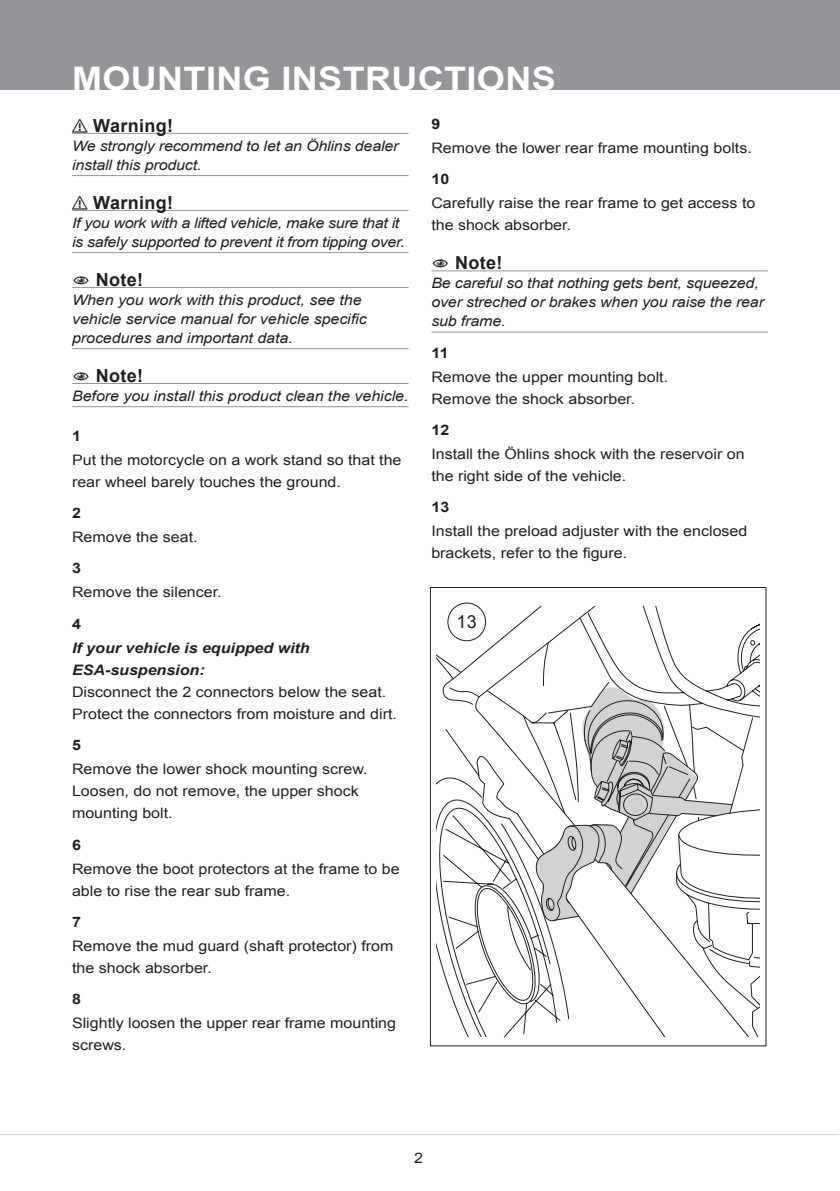
<style>
.page{position:relative;width:840px;height:1191px;background:#fff}
.page>*{position:absolute;margin:0;border:0;box-sizing:border-box;transform-origin:0 0}
._3_Header_Page_heade{font:700 32.4px "Arial";letter-spacing:.01em;color:#fff;scale:1.11 1}
.t1{font:700 18px "Arial";color:#231f20}
._10_Figure_no{font:18px "Arial";color:#231f20}
._6_Body_type{font:14.4px/22px "Arial";color:#231f20;scale:1.11 1}
._9_Body_Type_Italic{font:italic 14.4px/19px "Arial";letter-spacing:-.01em;color:#231f20;scale:1.11 1}
._6_Body_type-2{font:italic 700 14.4px/22px "Arial";color:#231f20;scale:1.11 1}
._7_Body_type_StepNo{font:700 14.4px "Arial";letter-spacing:.02em;color:#231f20;scale:1.11 1}
</style>
<div class="page">
<div style="left:0;top:0;width:839px;height:90px;background:#939598"></div>
<hr style="left:0;top:1134px;width:838px;height:1px;background:#d1d2d4">
<hr style="left:72px;top:133px;width:336px;height:1px;background:#939598">
<hr style="left:72px;top:175px;width:336px;height:1px;background:#939598">
<hr style="left:72px;top:210px;width:336px;height:1px;background:#939598">
<hr style="left:72px;top:252px;width:336px;height:1px;background:#939598">
<hr style="left:72px;top:287px;width:336px;height:1px;background:#939598">
<hr style="left:72px;top:348px;width:336px;height:1px;background:#939598">
<hr style="left:72px;top:383px;width:336px;height:1px;background:#939598">
<hr style="left:72px;top:406px;width:336px;height:1px;background:#939598">
<hr style="left:431px;top:270px;width:336px;height:1px;background:#939598">
<hr style="left:431px;top:332px;width:336px;height:1px;background:#939598">
<svg style="left:436px;top:604px;width:323px;height:432px"></svg>
<div style="left:429px;top:587px;width:337px;height:459px;border:1px solid #231f20"></div>
<div style="left:447px;top:603px;width:38px;height:38px;background:#fff;border-radius:50%"></div>
<div style="left:447px;top:602px;width:39px;height:39px;border:1px solid #231f20;border-radius:50%"></div>
<p class="_3_Header_Page_heade" style="left:72px;top:57px;width:437px">MOUNTING INSTRUCTIONS</p>
<p class="t1" style="left:72px;top:113px;width:26px">⚠⚠WARNING!</p>
<p class="_9_Body_Type_Italic" style="left:72px;top:136px;width:295px">We strongly recommend to let an Öhlins dealer install this product.</p>
<p class="t1" style="left:72px;top:190px;width:26px">⚠⚠WARNING!</p>
<p class="_9_Body_Type_Italic" style="left:72px;top:213px;width:301px">If you work with a lifted vehicle, make sure that it is safely supported to prevent it from tipping over.</p>
<p class="t1" style="left:109px;top:267px;width:36px">NOT E!</p>
<p class="_9_Body_Type_Italic" style="left:72px;top:290px;width:267px">When you work with this product, see the vehicle service manual for vehicle specific procedures and important data.</p>
<p class="t1" style="left:109px;top:363px;width:36px">NOT E!</p>
<p class="_9_Body_Type_Italic" style="left:72px;top:386px;width:304px">Before you install this product clean the vehicle.</p>
<p class="_7_Body_type_StepNo" style="left:431px;top:114px;width:10px">9</p>
<p class="_6_Body_type" style="left:431px;top:137px;width:290px">Remove the lower rear frame mounting bolts.</p>
<p class="_7_Body_type_StepNo" style="left:431px;top:169px;width:18px">10</p>
<p class="_6_Body_type" style="left:431px;top:192px;width:293px">Carefully raise the rear frame to get access to the shock absorber.</p>
<p class="t1" style="left:468px;top:251px;width:36px">NOT E!</p>
<p class="_9_Body_Type_Italic" style="left:431px;top:274px;width:301px">Be careful so that nothing gets bent, squeezed, over streched or brakes when you raise the rear sub frame.</p>
<p class="_7_Body_type_StepNo" style="left:431px;top:343px;width:17px">11</p>
<p class="_6_Body_type" style="left:431px;top:365px;width:215px">Remove the upper mounting bolt.</p>
<p class="_6_Body_type" style="left:431px;top:387px;width:185px">Remove the shock absorber.</p>
<p class="_7_Body_type_StepNo" style="left:431px;top:420px;width:18px">12</p>
<p class="_6_Body_type" style="left:431px;top:443px;width:283px">Install the Öhlins shock with the reservoir on the right side of the vehicle.</p>
<p class="_7_Body_type_StepNo" style="left:431px;top:497px;width:18px">13</p>
<p class="_6_Body_type" style="left:431px;top:520px;width:286px">Install the preload adjuster with the enclosed brackets, refer to the figure.</p>
<p class="_7_Body_type_StepNo" style="left:72px;top:426px;width:10px">1</p>
<p class="_6_Body_type" style="left:72px;top:449px;width:298px">Put the motorcycle on a work stand so that the rear wheel barely touches the ground.</p>
<p class="_7_Body_type_StepNo" style="left:72px;top:503px;width:10px">2</p>
<p class="_6_Body_type" style="left:72px;top:526px;width:114px">Remove the seat.</p>
<p class="_7_Body_type_StepNo" style="left:72px;top:559px;width:10px">3</p>
<p class="_6_Body_type" style="left:72px;top:581px;width:136px">Remove the silencer.</p>
<p class="_7_Body_type_StepNo" style="left:72px;top:614px;width:10px">4</p>
<p class="_6_Body_type-2" style="left:72px;top:637px;width:215px">If your vehicle is equipped with<br>ESA-suspension:</p>
<p class="_6_Body_type" style="left:72px;top:681px;width:294px">Disconnect the 2 connectors below the seat.<br>Protect the connectors from moisture and dirt.</p>
<p class="_7_Body_type_StepNo" style="left:72px;top:735px;width:10px">5</p>
<p class="_6_Body_type" style="left:72px;top:758px;width:267px">Remove the lower shock mounting screw.</p>
<p class="_6_Body_type" style="left:72px;top:780px;width:260px">Loosen, do not remove, the upper shock mounting bolt.</p>
<p class="_7_Body_type_StepNo" style="left:72px;top:835px;width:10px">6</p>
<p class="_6_Body_type" style="left:72px;top:857px;width:296px">Remove the boot protectors at the frame to be able to rise the rear sub frame.</p>
<p class="_7_Body_type_StepNo" style="left:72px;top:912px;width:10px">7</p>
<p class="_6_Body_type" style="left:72px;top:935px;width:291px">Remove the mud guard (shaft protector) from the shock absorber.</p>
<p class="_7_Body_type_StepNo" style="left:72px;top:989px;width:10px">8</p>
<p class="_6_Body_type" style="left:72px;top:1012px;width:293px">Slightly loosen the upper rear frame mounting screws.</p>
<p class="_10_Figure_no" style="left:456px;top:610px;width:22px">13</p>
<p class="_6_Body_type" style="left:414px;top:1147px;width:10px">2</p>
</div>
